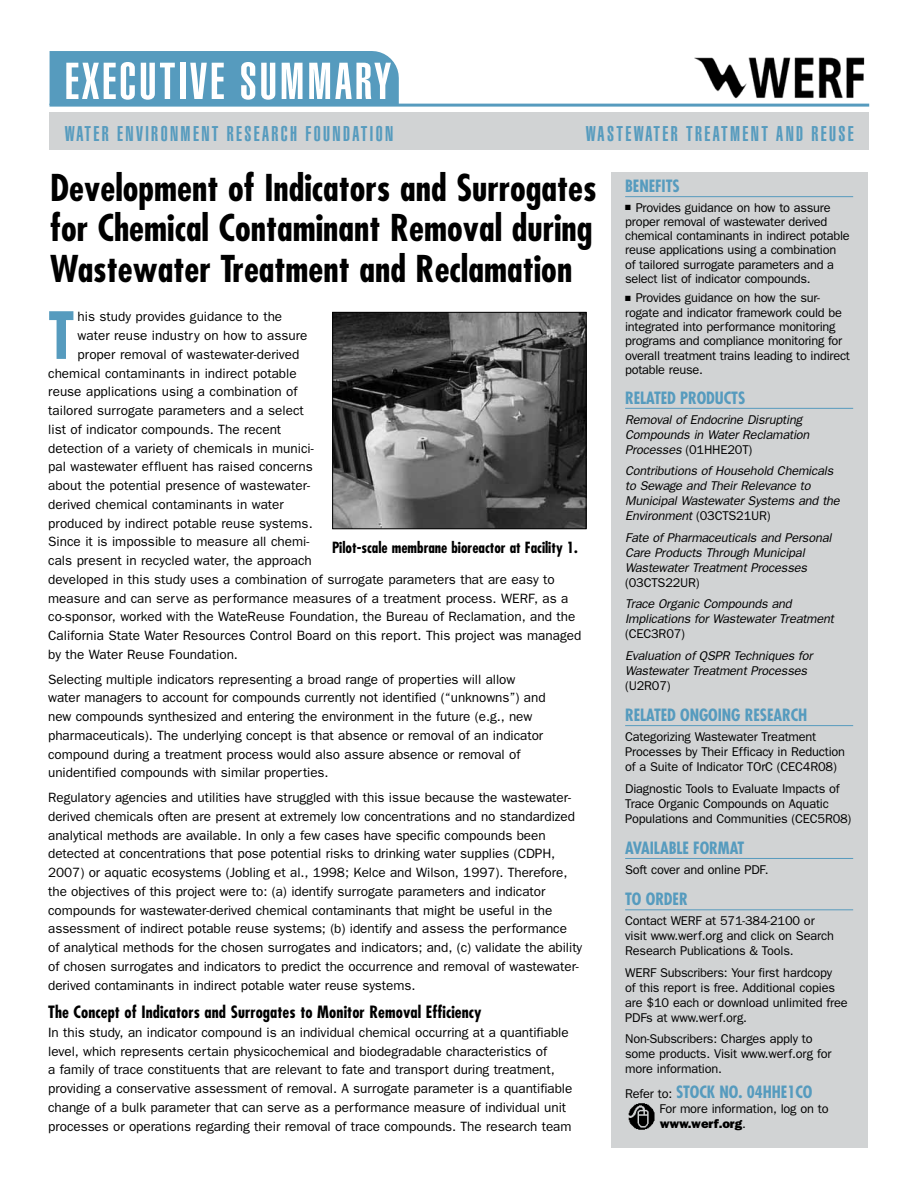
<style>
.page{position:relative;width:918px;height:1188px;background:#fff}
.page>*{position:absolute;margin:0;border:0;box-sizing:border-box;transform-origin:0 0}
.t1{font:700 condensed 63.3px "Futura";color:#569bbe}
.t2{font:900 extra-condensed 51px "Helvetica";color:#fff}
.t3{font:700 condensed 36px/40.5px "Futura";color:#000;text-align:justify}
.t4{font:900 extra-condensed 21px "Helvetica";letter-spacing:.115em;color:#569bbe}
.t5{font:700 condensed 16.5px "Futura";letter-spacing:-.005em;color:#569bbe}
.t6{font:700 condensed 16.5px "Futura";letter-spacing:.005em;color:#000}
.t7{font:700 condensed 15px "Futura";color:#000}
.t8{font:13.5px/18.8px "Franklin Gothic";letter-spacing:-.005em;color:#000}
.t9{font:12.75px/15px "Franklin Gothic";letter-spacing:-.015em;color:#000}
.t10{font:italic 12.75px/15px "Franklin Gothic";letter-spacing:-.015em;color:#000}
.s1{font-style:normal}
.s2{font-family:"Franklin Gothic";font-weight:400;font-stretch:normal;font-size:12.75px;color:#000}
.s3{font-weight:800}
</style>
<div class="page">
<div style="left:611px;top:172px;width:256px;height:976px;background:#d1d3d4"></div>
<hr style="left:625px;top:196px;width:228px;height:1px;background:#569bbe">
<hr style="left:625px;top:408px;width:228px;height:1px;background:#569bbe">
<hr style="left:625px;top:725px;width:228px;height:1px;background:#569bbe">
<hr style="left:625px;top:858px;width:228px;height:1px;background:#569bbe">
<hr style="left:625px;top:909px;width:228px;height:1px;background:#569bbe">
<img style="left:628px;top:1103px;width:27px;height:27px">
<hr style="left:50px;top:104px;width:819px;height:3px;background:#569bbe">
<div style="left:50px;top:112px;width:819px;height:37px;background:#d1d3d4"></div>
<div style="left:50px;top:51px;width:349px;height:53px;background:#569bbe"></div>
<img style="left:694px;top:57px;width:171px;height:42px">
<img style="left:334px;top:314px;width:251px;height:213px">
<div style="left:332px;top:312px;width:255px;height:217px;border:1px solid #000"></div>
<h2 class="t2" style="left:65px;top:52px;width:56px">EXECUTIVE</h2>
<h2 class="t2" style="left:240px;top:52px;width:23px">SUMMAR</h2>
<h2 class="t2" style="left:374px;top:52px;width:18px">Y</h2>
<h3 class="t4" style="left:65px;top:122px;width:330px">WATER ENVIRONMENT RESEARCH FOUNDATION</h3>
<h3 class="t4" style="left:586px;top:122px;width:269px">WASTEWATER TREATMENT AND REUSE</h3>
<h3 class="t3" style="left:50px;top:167px;width:548px">Development of Indicators and Surrogates for Chemical Contaminant Removal during Wastewater Treatment and Reclamation</h3>
<h1 class="t1" style="left:48px;top:296px;width:26px">T</h1>
<p class="t8" style="left:78px;top:308px;width:206px">his study provides guidance to the</p>
<p class="t8" style="left:78px;top:326px;width:232px">water reuse industry on how to assure</p>
<p class="t8" style="left:78px;top:345px;width:223px">proper removal of wastewater-derived</p>
<p class="t8" style="left:48px;top:364px;width:250px">chemical contaminants in indirect potable</p>
<p class="t8" style="left:48px;top:383px;width:251px">reuse applications using a combination of</p>
<p class="t8" style="left:48px;top:401px;width:257px">tailored surrogate parameters and a select</p>
<p class="t8" style="left:48px;top:420px;width:235px">list of indicator compounds. The recent</p>
<p class="t8" style="left:48px;top:439px;width:267px">detection of a variety of chemicals in munici-</p>
<p class="t8" style="left:48px;top:458px;width:266px">pal wastewater effluent has raised concerns</p>
<p class="t8" style="left:48px;top:476px;width:263px">about the potential presence of wastewater-</p>
<p class="t8" style="left:48px;top:495px;width:237px">derived chemical contaminants in water</p>
<p class="t8" style="left:48px;top:514px;width:266px">produced by indirect potable reuse systems.</p>
<p class="t8" style="left:48px;top:533px;width:263px">Since it is impossible to measure all chemi-</p>
<p class="t8" style="left:48px;top:551px;width:265px">cals present in recycled water, the approach</p>
<p class="t8" style="left:48px;top:570px;width:508px">developed in this study uses a combination of surrogate parameters that are easy to</p>
<p class="t8" style="left:48px;top:589px;width:522px">measure and can serve as performance measures of a treatment process. WERF, as a</p>
<p class="t8" style="left:48px;top:608px;width:529px">co-sponsor, worked with the WateReuse Foundation, the Bureau of Reclamation, and the</p>
<p class="t8" style="left:48px;top:626px;width:535px">California State Water Resources Control Board on this report. This project was managed</p>
<p class="t8" style="left:48px;top:645px;width:191px">by the Water Reuse Foundation.</p>
<p class="t8" style="left:48px;top:670px;width:499px">Selecting multiple indicators representing a broad range of properties will allow water managers to account for compounds currently not identified (“unknowns”) and new compounds synthesized and entering the environment in the future (e.g., new pharmaceuticals). The underlying concept is that absence or removal of an indicator compound during a treatment process would also assure absence or removal of unidentified compounds with similar properties.</p>
<p class="t8" style="left:48px;top:788px;width:536px">Regulatory agencies and utilities have struggled with this issue because the wastewater&shy;derived chemicals often are present at extremely low concentrations and no standardized analytical methods are available. In only a few cases have specific compounds been detected at concentrations that pose potential risks to drinking water supplies (CDPH, 2007) or aquatic ecosystems (Jobling et al., 1998; Kelce and Wilson, 1997). Therefore, the objectives of this project were to: (a) identify surrogate parameters and indicator compounds for wastewater-derived chemical contaminants that might be useful in the assessment of indirect potable reuse systems; (b) identify and assess the performance<br>of analytical methods for the chosen surrogates and indicators; and, (c) validate the ability of chosen surrogates and indicators to predict the occurrence and removal of wastewater&shy;derived contaminants in indirect potable water reuse systems.</p>
<p class="t6" style="left:48px;top:1002px;width:435px">The Concept of Indicators and Surrogates to Monitor Removal Efficiency</p>
<p class="t8" style="left:48px;top:1023px;width:526px">In this study, an indicator compound is an individual chemical occurring at a quantifiable level, which represents certain physicochemical and biodegradable characteristics of<br>a family of trace constituents that are relevant to fate and transport during treatment, providing a conservative assessment of removal. A surrogate parameter is a quantifiable change of a bulk parameter that can serve as a performance measure of individual unit processes or operations regarding their removal of trace compounds. The research team</p>
<p class="t7" style="left:332px;top:538px;width:247px">Pilot-scale membrane bioreactor at Facility 1.</p>
<p class="t5" style="left:625px;top:176px;width:56px">Benefits</p>
<p class="t9" style="left:625px;top:200px;width:226px;line-height:14.2px">■ Provides guidance on how to assure proper removal of wastewater derived chemical contaminants in indirect potable reuse applications using a combination of tailored surrogate parameters and a select list of indicator compounds.</p>
<p class="t9" style="left:625px;top:291px;width:226px;line-height:14.2px">■ Provides guidance on how the sur&shy;rogate and indicator framework could be integrated into performance monitoring programs and compliance monitoring for overall treatment trains leading to indirect potable reuse.</p>
<p class="t5" style="left:625px;top:387px;width:122px">Related Products</p>
<p class="t10" style="left:625px;top:412px;width:186px">Removal of Endocrine Disrupting<br>Compounds in Water Reclamation<br>Processes <span class="s1">(01HHE20T)</span></p>
<p class="t10" style="left:625px;top:463px;width:216px">Contributions of Household Chemicals to Sewage and Their Relevance to Municipal Wastewater Systems and the Environment <span class="s1">(03CTS21UR)</span></p>
<p class="t10" style="left:625px;top:530px;width:208px">Fate of Pharmaceuticals and Personal<br>Care Products Through Municipal<br>Wastewater Treatment Processes</p>
<p class="t9" style="left:625px;top:575px;width:76px">(03CTS22UR)</p>
<p class="t10" style="left:625px;top:596px;width:210px">Trace Organic Compounds and<br>Implications for Wastewater Treatment</p>
<p class="t9" style="left:625px;top:627px;width:61px">(CEC3R07)</p>
<p class="t10" style="left:625px;top:648px;width:189px">Evaluation of QSPR Techniques for<br>Wastewater Treatment Processes</p>
<p class="t9" style="left:625px;top:678px;width:47px">(U2R07)</p>
<p class="t5" style="left:625px;top:705px;width:184px">Related Ongoing Research</p>
<p class="t9" style="left:625px;top:730px;width:221px">Categorizing Wastewater Treatment<br>Processes by Their Efficacy in Reduction of a Suite of Indicator TOrC (CEC4R08)</p>
<p class="t9" style="left:625px;top:781px;width:228px">Diagnostic Tools to Evaluate Impacts of<br>Trace Organic Compounds on Aquatic<br>Populations and Communities (CEC5R08)</p>
<p class="t5" style="left:625px;top:837px;width:121px">Available Format</p>
<p class="t9" style="left:625px;top:862px;width:145px">Soft cover and online PDF.</p>
<p class="t5" style="left:625px;top:889px;width:64px">TO ORDER</p>
<p class="t9" style="left:625px;top:914px;width:210px">Contact WERF at 571-384-2100 or visit www.werf.org and click on Search<br>Research Publications &amp; Tools.</p>
<p class="t9" style="left:625px;top:965px;width:224px">WERF Subscribers: Your first hardcopy<br>of this report is free. Additional copies are $10 each or download unlimited free PDFs at www.werf.org.</p>
<p class="t9" style="left:625px;top:1032px;width:208px">Non-Subscribers: Charges apply to some products. Visit www.werf.org for more information.</p>
<p class="t5" style="left:625px;top:1082px;width:180px"><span class="s2">Refer to:</span> Stock No. 04HHE 1CO</p>
<p class="t9" style="left:659px;top:1101px;width:171px">For more information, log on to <span class="s3">www.werf.org</span>.</p>
</div>
